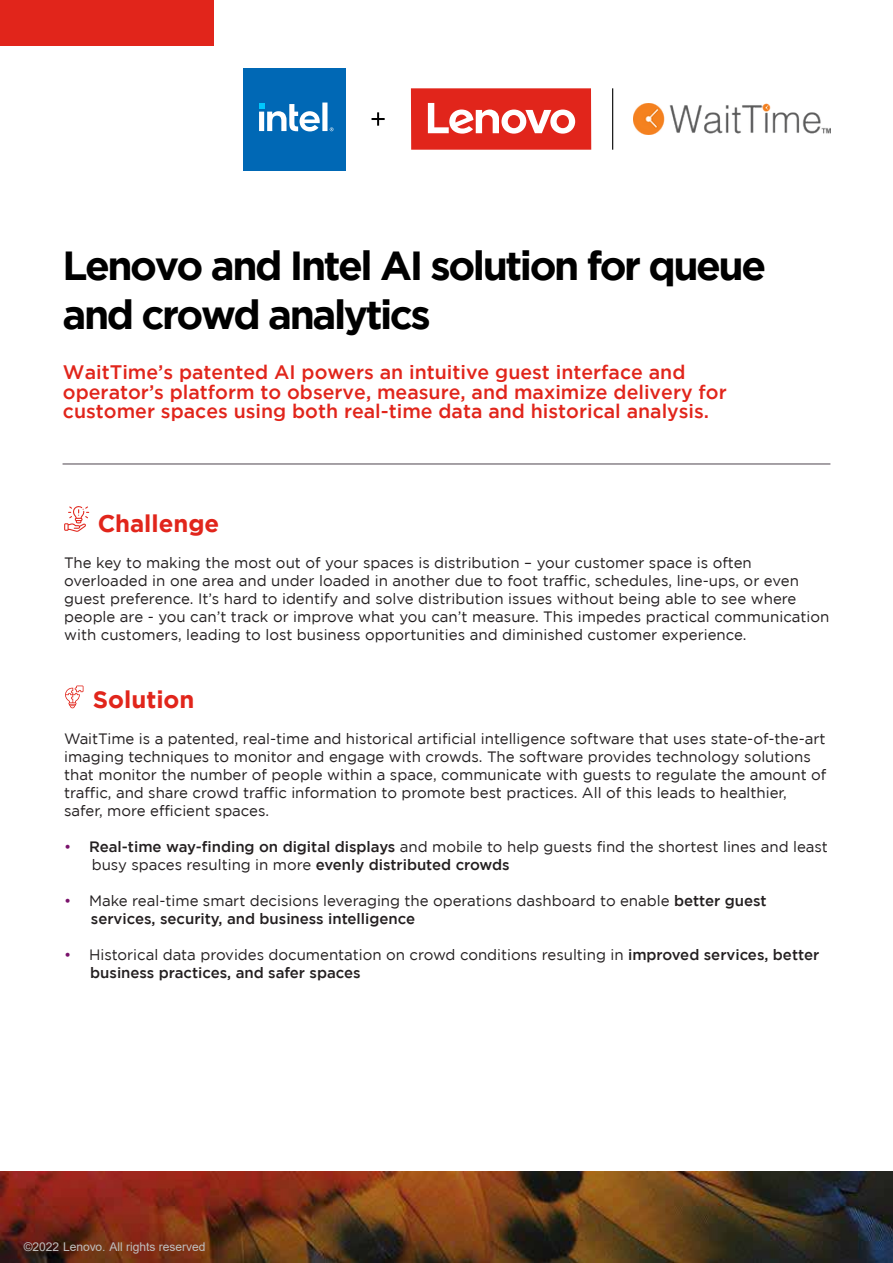
<style>
.page{position:relative;width:893px;height:1263px;background:#fff}
.page>*{position:absolute;margin:0;border:0;box-sizing:border-box;transform-origin:0 0}
.t1{font:700 40.5px/48.6px "Gotham";letter-spacing:-.06em;color:#000}
.t2{font:700 24px "Gotham";color:#e1251b}
.t3{font:500 19.5px/19.5px "Gotham";color:#e1251b}
.t4{font:15px/18px "Gotham";color:#231f20}
.t5{font:12px "Arial";letter-spacing:-.005em;color:#bfbfbf}
.s1{color:#7a126b}
.s2{font-weight:500}
</style>
<div class="page">
<svg style="left:64px;top:506px;width:25px;height:26px"></svg>
<svg style="left:65px;top:685px;width:18px;height:23px"></svg>
<div style="left:0;top:0;width:214px;height:46px;background:#e1251b"></div>
<hr style="left:63px;top:464px;width:767px;height:1px;background:#4e444e">
<img style="left:0;top:1171px;width:893px;height:92px">
<svg style="left:372px;top:112px;width:13px;height:14px"></svg>
<div style="left:411px;top:88px;width:180px;height:62px;background:#e1251b"></div>
<svg style="left:428px;top:103px;width:147px;height:31px"></svg>
<div style="left:243px;top:68px;width:102px;height:102px;background:#0068b5"></div>
<svg style="left:259px;top:103px;width:74px;height:28px"></svg>
<hr style="left:612px;top:88px;width:1px;height:62px;background:#000">
<img style="left:634px;top:104px;width:196px;height:30px">
<h1 class="t1" style="left:62px;top:240px;width:705px">Lenovo and Intel AI solution for queue and crowd analytics</h1>
<h3 class="t3" style="left:63px;top:362px;width:665px">WaitTime’s patented AI powers an intuitive guest interface and operator’s platform to observe, measure, and maximize delivery for customer spaces using both real-time data and historical analysis.</h3>
<h2 class="t2" style="left:98px;top:510px;width:123px">Challenge</h2>
<p class="t4" style="left:64px;top:554px;width:767px">The key to making the most out of your spaces is distribution – your customer space is often overloaded in one area and under loaded in another due to foot traffic, schedules, line-ups, or even guest preference. It’s hard to identify and solve distribution issues without being able to see where people are - you can’t track or improve what you can’t measure. This impedes practical communication with customers, leading to lost business opportunities and diminished customer experience.</p>
<h2 class="t2" style="left:93px;top:686px;width:103px">Solution</h2>
<p class="t4" style="left:64px;top:730px;width:764px">WaitTime is a patented, real-time and historical artificial intelligence software that uses state-of-the-art imaging techniques to monitor and engage with crowds. The software provides technology solutions that monitor the number of people within a space, communicate with guests to regulate the amount of traffic, and share crowd traffic information to promote best practices. All of this leads to healthier, safer, more efficient spaces.</p>
<p class="t4" style="left:92px;top:838px;width:738px;text-indent:-28px"><span class="s1">•</span> <span class="s2">Real-time way-finding on digital displays</span> and mobile to help guests find the shortest lines and least busy spaces resulting in more <span class="s2">evenly distributed crowds</span></p>
<p class="t4" style="left:91px;top:892px;width:677px;text-indent:-27px"><span class="s1">•</span> Make real-time smart decisions leveraging the operations dashboard to enable <span class="s2">better guest services, security, and business intelligence</span></p>
<p class="t4" style="left:90px;top:946px;width:730px;text-indent:-26px"><span class="s1">•</span> Historical data provides documentation on crowd conditions resulting in <span class="s2">improved services, better business practices, and safer spaces</span></p>
<p class="t5" style="left:24px;top:1238px;width:183px">©2022 Lenovo. All rights reserved</p>
</div>
